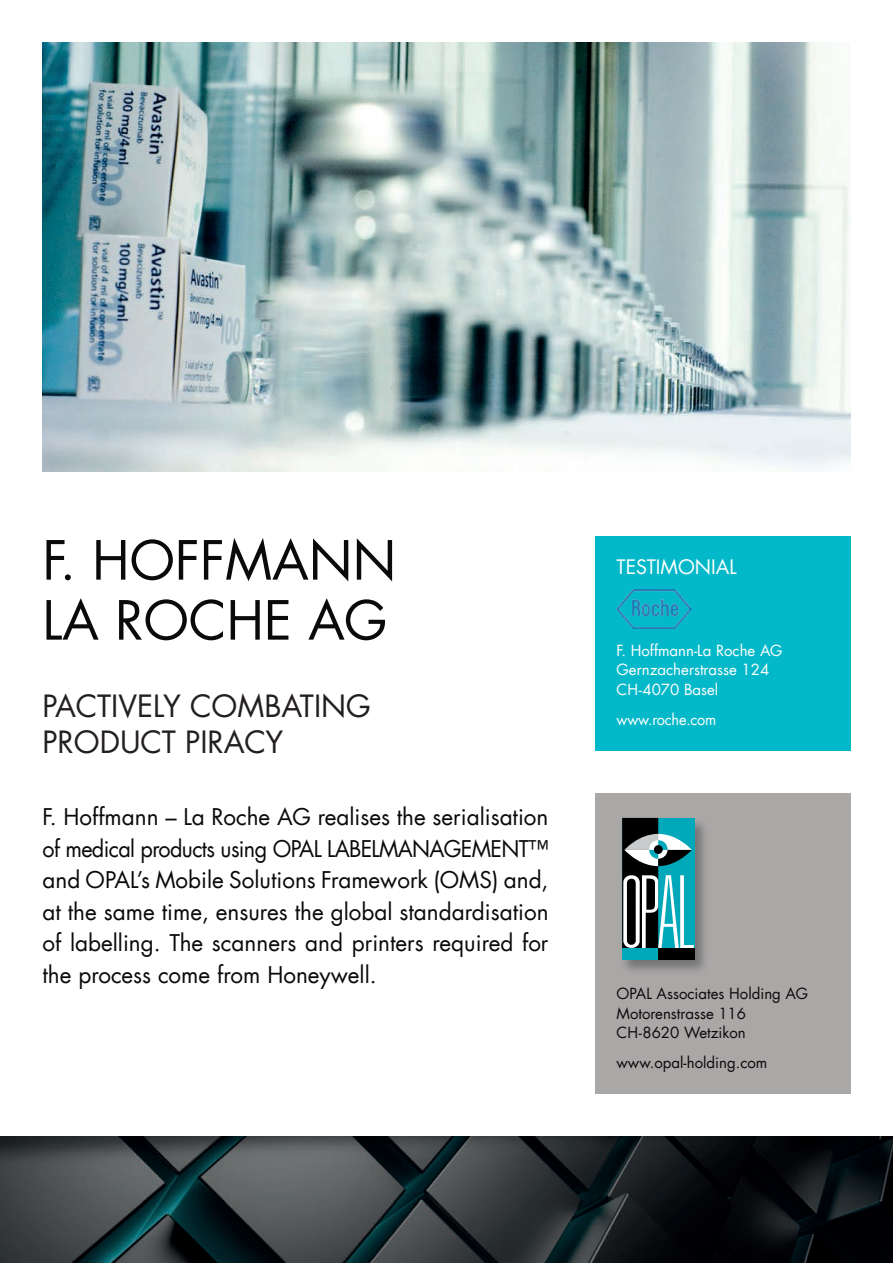
<style>
.page{position:relative;width:893px;height:1263px;background:#fff}
.page>*{position:absolute;margin:0;border:0;box-sizing:border-box;transform-origin:0 0}
.t1{font:52.5px/60px "Futura Com";color:#0b0909}
.t2{font:30px/36px "Futura Com";color:#231f20}
.t3{font:22.5px/31.5px "Futura Com";color:#0b0909;text-align:justify}
.t4{font:19.5px "Futura Com";color:#fff}
.t5{font:15px/19.5px "Futura Com";color:#0b0909}
.t6{font:15px/19.5px "Futura Com";color:#fff}
</style>
<div class="page">
<img style="left:43px;top:43px;width:807px;height:429px">
<div style="left:595px;top:536px;width:255px;height:215px;background:#03b8c8"></div>
<div style="left:595px;top:794px;width:255px;height:300px;background:#aaa7a7"></div>
<img style="left:622px;top:817px;width:83px;height:154px">
<div style="left:622px;top:818px;width:73px;height:141px;background:#00a8b9"></div>
<div style="left:622px;top:818px;width:36px;height:141px;background:#000001"></div>
<div style="left:622px;top:948px;width:36px;height:11px;background:#00a8b9"></div>
<div style="left:658px;top:948px;width:37px;height:11px;background:#000001"></div>
<svg style="left:623px;top:872px;width:71px;height:76px"></svg>
<svg style="left:624px;top:834px;width:68px;height:32px"></svg>
<div style="left:654px;top:845px;width:9px;height:9px;background:#000001;border-radius:50%"></div>
<img style="left:0;top:1137px;width:893px;height:126px">
<img style="left:617px;top:590px;width:74px;height:38px">
<h1 class="t1" style="left:43px;top:530px;width:355px">F. HOFFMANN<br>LA ROCHE AG</h1>
<h2 class="t2" style="left:43px;top:687px;width:330px">PACTIVELY COMBATING<br>PRODUCT PIRACY</h2>
<p class="t3" style="left:43px;top:801px;width:508px">F. Hoffmann – La Roche AG realises the serialisation of medical products using OPAL LABELMANAGEMENT™ and OPAL’s Mobile Solutions Framework (OMS) and, at the same time, ensures the global standardisation of labelling. The scanners and printers required for the process come from Honeywell.</p>
<p class="t4" style="left:617px;top:553px;width:122px">TESTIMONIAL</p>
<p class="t6" style="left:617px;top:640px;width:168px">F. Hoffmann-La Roche AG<br>Gernzacherstrasse 124<br>CH-4070 Basel</p>
<p class="t6" style="left:617px;top:709px;width:101px">www.roche.com</p>
<p class="t5" style="left:617px;top:984px;width:193px">OPAL Associates Holding AG<br>Motorenstrasse 116<br>CH-8620 Wetzikon</p>
<p class="t5" style="left:617px;top:1053px;width:152px">www.opal-holding.com</p>
</div>
